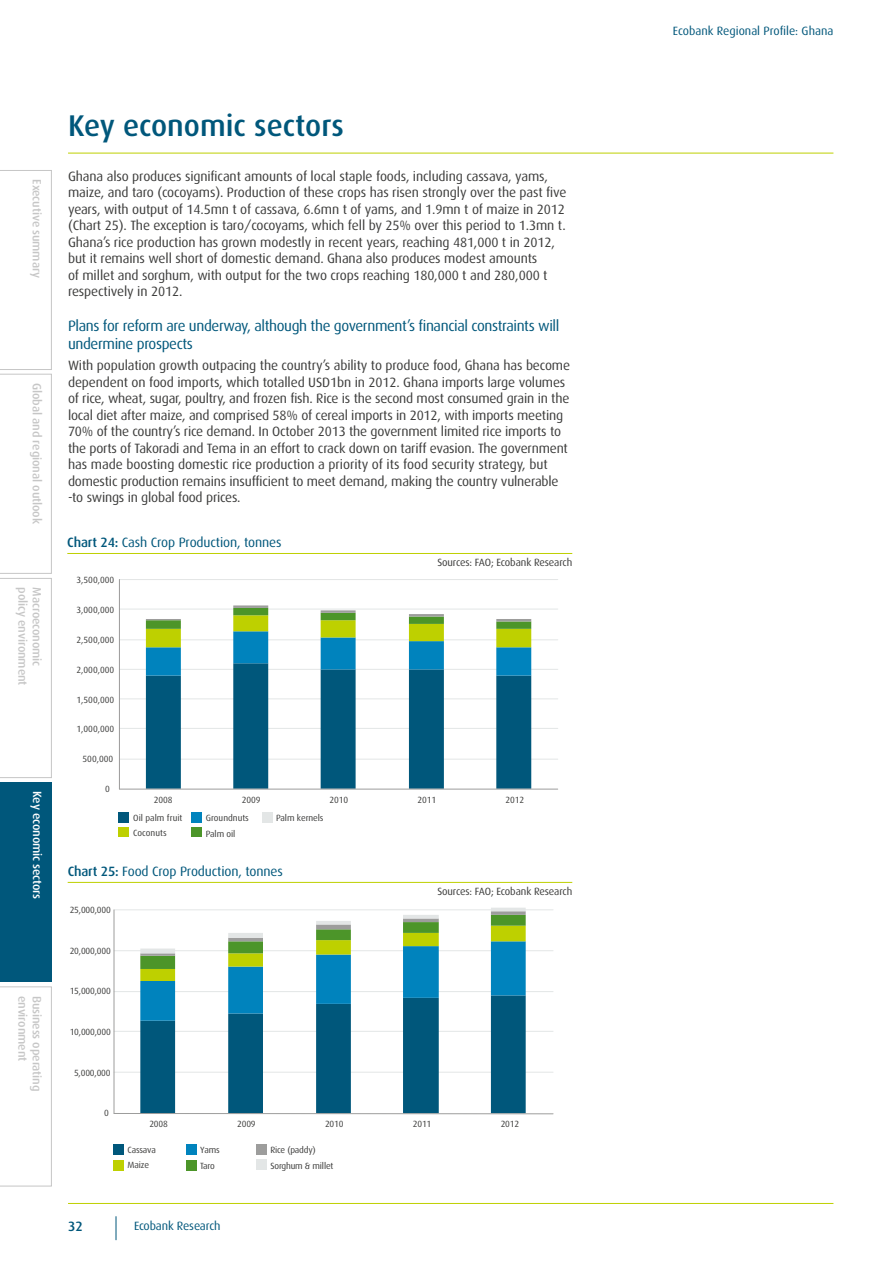
<style>
.page{position:relative;width:893px;height:1263px;background:#fff}
.page>*{position:absolute;margin:0;border:0;box-sizing:border-box;transform-origin:0 0}
.t1{font:500 30px "Dax";color:#00577b}
.t2{font:15px/18px "Dax";letter-spacing:-.025em;color:#00577b}
.t3{font:13.5px/16.5px "Dax";letter-spacing:-.01em;color:#3c3c3b}
.t4{font:13.5px "Dax";letter-spacing:-.01em;color:#00577b}
.t5{font:500 13.5px "Dax";color:#00577b}
.t6{font:500 12px "Dax";letter-spacing:-.01em;color:#c6c6c6}
.t7{font:12px "Dax";letter-spacing:-.005em;color:#00577b}
.t8{font:500 12px "Dax";letter-spacing:-.01em;color:#fff}
.t9{font:10.5px "Dax";letter-spacing:-.015em;color:#3c3c3b}
.t10{font:9px/15.9px "Dax";letter-spacing:-.01em;color:#3c3c3b}
.s1{font-weight:500}
</style>
<div class="page">
<hr style="left:68px;top:153px;width:765px;height:1px;background:#bed000">
<hr style="left:68px;top:1203px;width:765px;height:1px;background:#bed000">
<svg style="left:116px;top:1216px;width:1px;height:24px"></svg>
<svg style="left:0;top:170px;width:52px;height:608px"></svg>
<div style="left:0;top:783px;width:51px;height:199px;background:#00577b"></div>
<svg style="left:0;top:986px;width:52px;height:200px"></svg>
<hr style="left:67px;top:553px;width:505px;height:1px;background:#bed000">
<div style="left:192px;top:812px;width:10px;height:10px;background:#0083bd"></div>
<div style="left:192px;top:828px;width:10px;height:9px;background:#4c9529"></div>
<div style="left:119px;top:812px;width:10px;height:10px;background:#00577b"></div>
<div style="left:119px;top:828px;width:10px;height:9px;background:#bed000"></div>
<div style="left:262px;top:812px;width:10px;height:10px;background:#e3e6e6"></div>
<hr style="left:119px;top:759px;width:439px;height:1px;background:#e3e6e6">
<hr style="left:119px;top:728px;width:439px;height:1px;background:#e3e6e6">
<hr style="left:119px;top:698px;width:439px;height:1px;background:#e3e6e6">
<hr style="left:119px;top:669px;width:439px;height:1px;background:#e3e6e6">
<hr style="left:119px;top:639px;width:439px;height:1px;background:#e3e6e6">
<hr style="left:119px;top:609px;width:439px;height:1px;background:#e3e6e6">
<hr style="left:119px;top:579px;width:439px;height:1px;background:#e3e6e6">
<svg style="left:146px;top:676px;width:385px;height:113px"></svg>
<svg style="left:146px;top:608px;width:385px;height:68px"></svg>
<hr style="left:146px;top:619px;width:35px;height:1px;background:#9d9d9c">
<hr style="left:233px;top:605px;width:35px;height:3px;background:#9d9d9c">
<hr style="left:321px;top:610px;width:35px;height:3px;background:#9d9d9c">
<hr style="left:409px;top:614px;width:35px;height:2px;background:#9d9d9c">
<hr style="left:496px;top:619px;width:35px;height:2px;background:#9d9d9c">
<hr style="left:119px;top:579px;width:1px;height:210px;background:#9a9999">
<hr style="left:119px;top:789px;width:439px;height:1px;background:#9d9d9c">
<hr style="left:68px;top:882px;width:504px;height:1px;background:#bed000">
<div style="left:186px;top:1144px;width:10px;height:10px;background:#0083bd"></div>
<div style="left:186px;top:1160px;width:10px;height:10px;background:#4c9529"></div>
<div style="left:113px;top:1144px;width:10px;height:10px;background:#00577b"></div>
<div style="left:113px;top:1160px;width:10px;height:10px;background:#bed000"></div>
<div style="left:256px;top:1144px;width:11px;height:10px;background:#9d9d9c"></div>
<div style="left:256px;top:1159px;width:10px;height:11px;background:#e3e6e6"></div>
<hr style="left:114px;top:1072px;width:439px;height:1px;background:#e3e6e6">
<hr style="left:114px;top:1031px;width:439px;height:1px;background:#e3e6e6">
<hr style="left:114px;top:991px;width:439px;height:1px;background:#e3e6e6">
<hr style="left:114px;top:950px;width:439px;height:1px;background:#e3e6e6">
<hr style="left:114px;top:909px;width:439px;height:1px;background:#e3e6e6">
<svg style="left:140px;top:1021px;width:386px;height:92px"></svg>
<svg style="left:140px;top:908px;width:386px;height:113px"></svg>
<hr style="left:114px;top:910px;width:1px;height:203px;background:#9d9d9c">
<hr style="left:114px;top:1113px;width:439px;height:1px;background:#9d9d9c">
<p class="t6" style="left:44px;top:179px;width:100px;rotate:90deg">Executive summary</p>
<p class="t6" style="left:44px;top:383px;width:142px;rotate:90deg">Global and regional outlook</p>
<p class="t6" style="left:29px;top:587px;width:100px;rotate:90deg">policy environment</p>
<p class="t6" style="left:44px;top:587px;width:80px;rotate:90deg">Macroeconomic</p>
<p class="t8" style="left:44px;top:791px;width:110px;rotate:90deg">Key economic sectors</p>
<p class="t6" style="left:29px;top:996px;width:67px;rotate:90deg">environment</p>
<p class="t6" style="left:44px;top:996px;width:97px;rotate:90deg">Business operating</p>
<h1 class="t1" style="left:68px;top:109px;width:277px">Key economic sectors</h1>
<p class="t3" style="left:68px;top:168px;width:500px">Ghana also produces significant amounts of local staple foods, including cassava, yams, maize, and taro (cocoyams). Production of these crops has risen strongly over the past five years, with output of 14.5mn t of cassava, 6.6mn t of yams, and 1.9mn t of maize in 2012 (Chart 25). The exception is taro/cocoyams, which fell by 25% over this period to 1.3mn t.<br>Ghana’s rice production has grown modestly in recent years, reaching 481,000 t in 2012, but it remains well short of domestic demand. Ghana also produces modest amounts<br>of millet and sorghum, with output for the two crops reaching 180,000 t and 280,000 t respectively in 2012.</p>
<p class="t2" style="left:68px;top:317px;width:493px">Plans for reform are underway, although the government’s financial constraints will undermine prospects</p>
<p class="t3" style="left:68px;top:357px;width:504px">With population growth outpacing the country’s ability to produce food, Ghana has become dependent on food imports, which totalled USD1bn in 2012. Ghana imports large volumes of rice, wheat, sugar, poultry, and frozen fish. Rice is the second most consumed grain in the local diet after maize, and comprised 58% of cereal imports in 2012, with imports meeting 70% of the country’s rice demand. In October 2013 the government limited rice imports to the ports of Takoradi and Tema in an effort to crack down on tariff evasion. The government has made boosting domestic rice production a priority of its food security strategy, but domestic production remains insufficient to meet demand, making the country vulnerable ‑to swings in global food prices.</p>
<p class="t4" style="left:67px;top:535px;width:216px"><span class="s1">Chart 24:</span> Cash Crop Production, tonnes</p>
<p class="t9" style="left:437px;top:556px;width:136px">Sources: FAO; Ecobank Research</p>
<p class="t10" style="left:76px;top:572px;width:39px">3,500,000</p>
<p class="t10" style="left:76px;top:602px;width:39px">3,000,000</p>
<p class="t10" style="left:76px;top:632px;width:39px">2,500,000</p>
<p class="t10" style="left:76px;top:662px;width:39px">2,000,000</p>
<p class="t10" style="left:76px;top:691px;width:39px">1,500,000</p>
<p class="t10" style="left:76px;top:721px;width:39px">1,000,000</p>
<p class="t10" style="left:83px;top:751px;width:32px">500,000</p>
<p class="t10" style="left:105px;top:781px;width:6px">0</p>
<p class="t10" style="left:154px;top:792px;width:20px">2008</p>
<p class="t10" style="left:242px;top:792px;width:20px">2009</p>
<p class="t10" style="left:330px;top:792px;width:20px">2010</p>
<p class="t10" style="left:418px;top:792px;width:20px">2011</p>
<p class="t10" style="left:505px;top:792px;width:20px">2012</p>
<p class="t10" style="left:133px;top:811px;width:51px;line-height:14.5px">Oil palm fruit<br>Coconuts</p>
<p class="t10" style="left:276px;top:810px;width:49px">Palm kernels</p>
<p class="t10" style="left:206px;top:810px;width:45px">Groundnuts<br>Palm oil</p>
<p class="t4" style="left:68px;top:863px;width:217px"><span class="s1">Chart 25:</span> Food Crop Production, tonnes</p>
<p class="t10" style="left:70px;top:902px;width:43px">25,000,000</p>
<p class="t10" style="left:70px;top:942px;width:43px">20,000,000</p>
<p class="t10" style="left:70px;top:983px;width:43px">15,000,000</p>
<p class="t10" style="left:70px;top:1024px;width:43px">10,000,000</p>
<p class="t10" style="left:74px;top:1065px;width:38px">5,000,000</p>
<p class="t10" style="left:104px;top:1105px;width:6px">0</p>
<p class="t9" style="left:437px;top:885px;width:136px">Sources: FAO; Ecobank Research</p>
<p class="t10" style="left:149px;top:1116px;width:20px">2008</p>
<p class="t10" style="left:237px;top:1116px;width:20px">2009</p>
<p class="t10" style="left:325px;top:1116px;width:20px">2010</p>
<p class="t10" style="left:413px;top:1116px;width:20px">2011</p>
<p class="t10" style="left:501px;top:1116px;width:20px">2012</p>
<p class="t10" style="left:128px;top:1143px;width:30px;line-height:14.5px">Cassava<br>Maize</p>
<p class="t10" style="left:270px;top:1142px;width:64px">Rice (paddy)<br>Sorghum &amp; millet</p>
<p class="t10" style="left:200px;top:1142px;width:21px">Yams<br>Taro</p>
<p class="t5" style="left:68px;top:1219px;width:16px">32</p>
<p class="t7" style="left:134px;top:1219px;width:88px">Ecobank Research</p>
<p class="t7" style="left:673px;top:24px;width:162px">Ecobank Regional Profile: Ghana</p>
</div>
